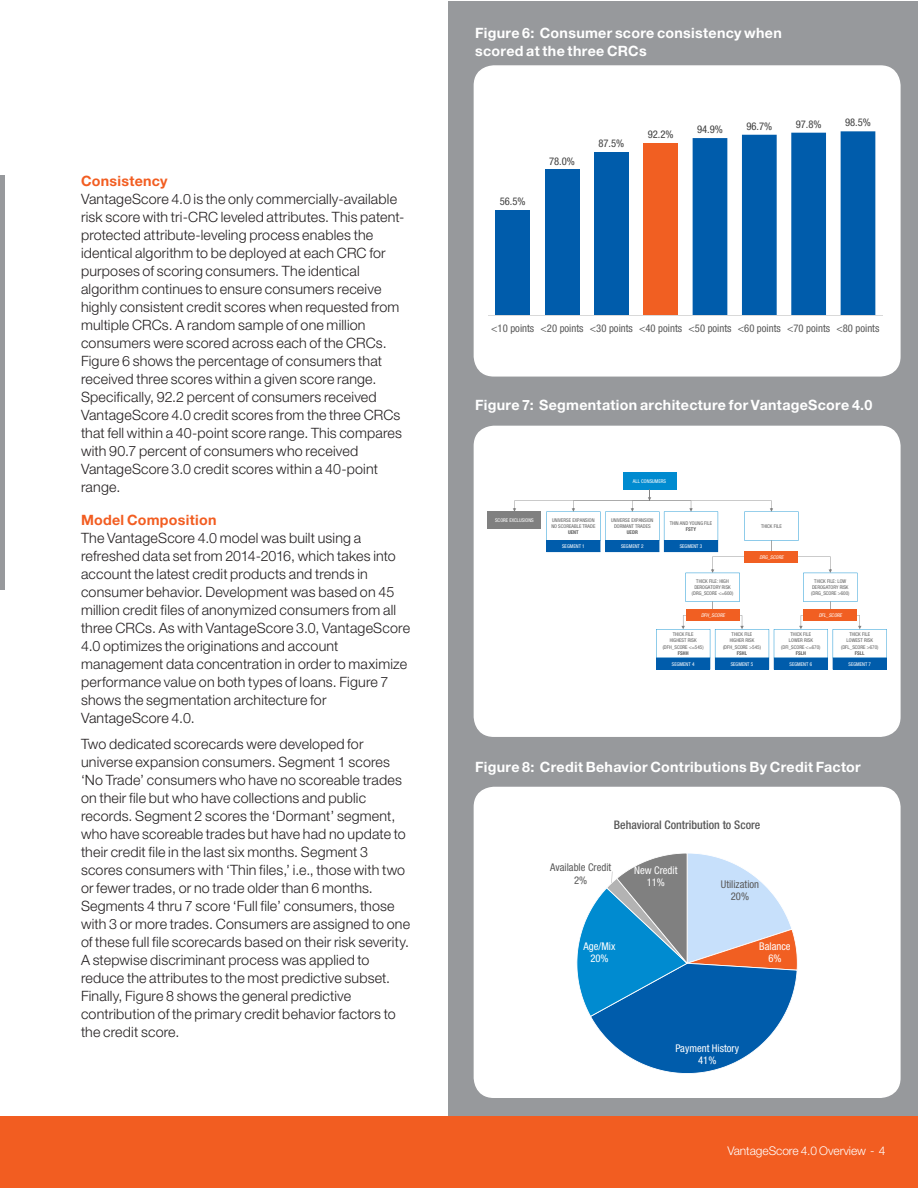
<style>
.page{position:relative;width:918px;height:1188px;background:#fff}
.page>*{position:absolute;margin:0;border:0;box-sizing:border-box;transform-origin:0 0}
.Body{font:300 14.25px/18px "Helvetica Neue LT Std";letter-spacing:.015em;color:#231f20}
.Figure_heading{font:700 14.25px/18px "Helvetica Neue LT Std";letter-spacing:.02em;color:#fff}
.Level_2_heading{font:700 14.25px "Helvetica Neue LT Std";letter-spacing:.02em;color:#f25d21}
.t1{font:300 12px "Helvetica Neue LT Std";letter-spacing:-.005em;color:#fff}
.t2{font:500 condensed 11.85px "Helvetica Neue LT Std";color:#595959}
.t3{font:condensed 10.65px/12.1px "Helvetica Neue LT Std";color:#595959;text-align:center}
.t4{font:condensed 10.65px/12.1px "Helvetica Neue LT Std";color:#fff;text-align:center}
.t5{font:condensed 10.65px "Helvetica Neue LT Std";color:#404040}
.t6{font:condensed 5.1px/6.1px "Helvetica Neue LT Std";color:#606060;text-align:center}
.t7{font:condensed 5.1px "Helvetica Neue LT Std";color:#fff}
.t8{font:italic condensed 5.1px "Helvetica Neue LT Std";color:#fff}
.s1{font-weight:700}
</style>
<div class="page">
<div style="left:0;top:1116px;width:918px;height:72px;background:#f25d21"></div>
<hr style="left:0;top:176px;width:4px;height:414px;background:#97999c">
<div style="left:448px;top:1px;width:470px;height:1115px;background:#97999c"></div>
<div style="left:474px;top:426px;width:426px;height:310px;background:#fff;border-radius:19px"></div>
<div style="left:488px;top:512px;width:53px;height:17px;background:#808080"></div>
<div style="left:623px;top:472px;width:53px;height:18px;background:#008bd0"></div>
<svg style="left:513px;top:490px;width:374px;height:180px"></svg>
<div style="left:474px;top:426px;width:427px;height:311px;border:2px solid #fff;border-radius:19px"></div>
<div style="left:474px;top:788px;width:424px;height:309px;background:#fff"></div>
<svg style="left:568px;top:853px;width:230px;height:236px;background:#80abcc"></svg>
<div style="left:474px;top:787px;width:427px;height:311px;border:2px solid #fff;border-radius:19px"></div>
<div style="left:474px;top:68px;width:424px;height:308px;background:#fff"></div>
<div style="left:495px;top:210px;width:35px;height:105px;background:#005cab"></div>
<div style="left:545px;top:170px;width:34px;height:145px;background:#005cab"></div>
<div style="left:594px;top:152px;width:35px;height:163px;background:#005cab"></div>
<div style="left:643px;top:143px;width:35px;height:172px;background:#f15f22"></div>
<svg style="left:693px;top:131px;width:182px;height:184px;background:#4085c0"></svg>
<hr style="left:488px;top:315px;width:395px;height:1px;background:#d9d9d9">
<div style="left:474px;top:65px;width:427px;height:312px;border:2px solid #fff;border-radius:19px"></div>
<p class="Level_2_heading" style="left:81px;top:172px;width:88px">Consistency</p>
<p class="Body" style="left:81px;top:189px;width:325px">VantageScore 4.0 is the only commercially-available risk score with tri-CRC leveled attributes. This patent&shy;protected attribute-leveling process enables the identical algorithm to be deployed at each CRC for purposes of scoring consumers. The identical algorithm continues to ensure consumers receive highly consistent credit scores when requested from multiple CRCs. A random sample of one million consumers were scored across each of the CRCs.<br>Figure 6 shows the percentage of consumers that received three scores within a given score range.<br>Specifically, 92.2 percent of consumers received VantageScore 4.0 credit scores from the three CRCs that fell within a 40-point score range. This compares with 90.7 percent of consumers who received VantageScore 3.0 credit scores within a 40-point range.</p>
<p class="Level_2_heading" style="left:81px;top:511px;width:137px">Model Composition</p>
<p class="Body" style="left:81px;top:528px;width:331px">The VantageScore 4.0 model was built using a refreshed data set from 2014-2016, which takes into account the latest credit products and trends in consumer behavior. Development was based on 45 million credit files of anonymized consumers from all three CRCs. As with VantageScore 3.0, VantageScore 4.0 optimizes the originations and account management data concentration in order to maximize performance value on both types of loans. Figure 7 shows the segmentation architecture for VantageScore 4.0.</p>
<p class="Body" style="left:81px;top:735px;width:331px">Two dedicated scorecards were developed for universe expansion consumers. Segment 1 scores ‘No Trade’ consumers who have no scoreable trades on their file but who have collections and public records. Segment 2 scores the ‘Dormant’ segment, who have scoreable trades but have had no update to their credit file in the last six months. Segment 3 scores consumers with ‘Thin files,’ i.e., those with two or fewer trades, or no trade older than 6 months.<br>Segments 4 thru 7 score ‘Full file’ consumers, those with 3 or more trades. Consumers are assigned to one of these full file scorecards based on their risk severity.<br>A stepwise discriminant process was applied to reduce the attributes to the most predictive subset.<br>Finally, Figure 8 shows the general predictive contribution of the primary credit behavior factors to the credit score.</p>
<p class="Figure_heading" style="left:475px;top:23px;width:308px">Figure 6: Consumer score consistency when scored at the three CRCs</p>
<p class="t5" style="left:500px;top:195px;width:27px">56.5%</p>
<p class="t5" style="left:549px;top:155px;width:27px">78.0%</p>
<p class="t5" style="left:598px;top:137px;width:27px">87.5%</p>
<p class="t5" style="left:648px;top:128px;width:27px">92.2%</p>
<p class="t5" style="left:697px;top:123px;width:27px">94.9%</p>
<p class="t5" style="left:746px;top:120px;width:27px">96.7%</p>
<p class="t5" style="left:796px;top:118px;width:27px">97.8%</p>
<p class="t5" style="left:845px;top:117px;width:27px">98.5%</p>
<p class="t3" style="left:491px;top:322px;width:390px">&lt;10 points &lt;20 points &lt;30 points &lt;40 points &lt;50 points &lt;60 points &lt;70 points &lt;80 points</p>
<p class="Figure_heading" style="left:475px;top:395px;width:399px">Figure 7: Segmentation architecture for VantageScore 4.0</p>
<p class="t7" style="left:633px;top:478px;width:35px">ALL CONSUMERS</p>
<p class="t7" style="left:495px;top:518px;width:40px">SCORE EXCLUSIONS</p>
<p class="t6" style="left:551px;top:517px;width:46px">UNIVERSE EXPANSION<br>NO SCOREABLE TRADE<br><span class="s1">UENT</span></p>
<p class="t6" style="left:611px;top:517px;width:44px">UNIVERSE EXPANSION<br>DORMANT TRADES<br><span class="s1">UEDR</span></p>
<p class="t6" style="left:670px;top:520px;width:44px">THIN AND YOUNG FILE<br><span class="s1">FSTY</span></p>
<p class="t6" style="left:761px;top:523px;width:22px">THICK FILE</p>
<p class="t7" style="left:562px;top:543px;width:24px">SEGMENT 1</p>
<p class="t7" style="left:621px;top:543px;width:24px">SEGMENT 2</p>
<p class="t7" style="left:680px;top:543px;width:24px">SEGMENT 3</p>
<p class="t8" style="left:759px;top:554px;width:26px">DRG_SCORE</p>
<p class="t6" style="left:692px;top:578px;width:43px">THICK FILE: HIGH<br>DEROGATORY RISK (DRG_SCORE &lt;=600)</p>
<p class="t6" style="left:811px;top:578px;width:40px">THICK FILE: LOW<br>DEROGATORY RISK (DRG_SCORE &gt;600)</p>
<p class="t6" style="left:663px;top:631px;width:42px">THICK FILE<br>HIGHEST RISK (DFH_SCORE &lt;=545)<br><span class="s1">FSHH</span></p>
<p class="t6" style="left:723px;top:631px;width:39px">THICK FILE<br>HIGHER RISK (DFH_SCORE &gt;545)<br><span class="s1">FSHL</span></p>
<p class="t6" style="left:781px;top:631px;width:41px">THICK FILE<br>LOWER RISK (DFl_SCORE &lt;=670)<br><span class="s1">FSLH</span></p>
<p class="t6" style="left:841px;top:631px;width:39px">THICK FILE<br>LOWEST RISK (DFL_SCORE &gt;670)<br><span class="s1">FSLL</span></p>
<p class="t8" style="left:701px;top:612px;width:25px">DFH_SCORE</p>
<p class="t8" style="left:819px;top:612px;width:25px">DFL_SCORE</p>
<p class="t7" style="left:672px;top:661px;width:24px">SEGMENT 4</p>
<p class="t7" style="left:731px;top:661px;width:24px">SEGMENT 5</p>
<p class="t7" style="left:790px;top:661px;width:24px">SEGMENT 6</p>
<p class="t7" style="left:848px;top:661px;width:24px">SEGMENT 7</p>
<p class="Figure_heading" style="left:475px;top:758px;width:387px">Figure 8: Credit Behavior Contributions By Credit Factor</p>
<p class="t2" style="left:614px;top:818px;width:148px">Behavioral Contribution to Score</p>
<p class="t3" style="left:550px;top:862px;width:62px">Available Credit<br>2%</p>
<p class="t4" style="left:634px;top:864px;width:45px">New Credit<br>11%</p>
<p class="t4" style="left:584px;top:940px;width:33px">Age/Mix<br>20%</p>
<p class="t3" style="left:721px;top:878px;width:40px">Utilization<br>20%</p>
<p class="t4" style="left:759px;top:940px;width:33px">Balance<br>6%</p>
<p class="t4" style="left:675px;top:1042px;width:65px">Payment History<br>41%</p>
<p class="t1" style="left:727px;top:1143px;width:160px">VantageScore 4.0 Overview - 4</p>
</div>
